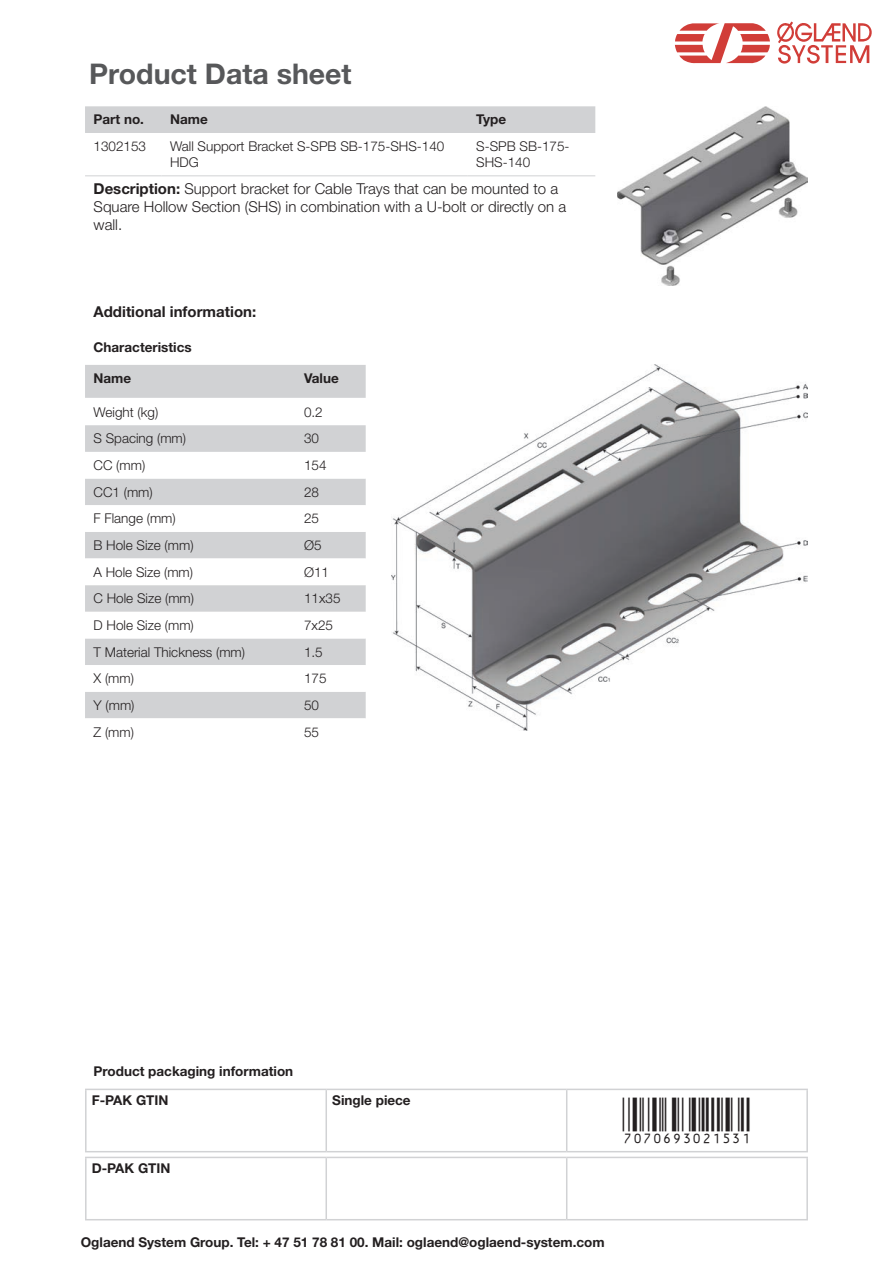
<style>
.page{position:relative;width:893px;height:1263px;background:#fff}
.page>*{position:absolute;margin:0;border:0;box-sizing:border-box;transform-origin:0 0}
.Artikel{font:45px "Viisas EAN Matala";color:#231f20}
.Artikel-2{font:700 28.5px "Helvetica Neue LT Std";color:#57585a}
.Artikel-3{font:300 15px/18px "Helvetica Neue LT Std";color:#231f20}
.Artikel-4{font:700 15px "Helvetica Neue LT Std";color:#231f20}
.Artikel-5{font:300 13.5px/16.2px "Helvetica Neue LT Std";color:#231f20}
.Artikel-6{font:700 13.5px/29.1px "Helvetica Neue LT Std";color:#231f20}
.s1{font-weight:700}
</style>
<div class="page">
<svg style="left:675px;top:23px;width:95px;height:40px"></svg>
<svg style="left:777px;top:21px;width:95px;height:43px"></svg>
<div style="left:85px;top:106px;width:510px;height:27px;background:#d1d2d4"></div>
<hr style="left:85px;top:175px;width:77px;height:1px;background:#d1d2d4">
<hr style="left:162px;top:175px;width:306px;height:1px;background:#d1d2d4">
<hr style="left:468px;top:175px;width:127px;height:1px;background:#d1d2d4">
<img style="left:617px;top:107px;width:191px;height:178px">
<img style="left:391px;top:365px;width:416px;height:365px">
<div style="left:85px;top:365px;width:281px;height:33px;background:#d1d2d4"></div>
<div style="left:85px;top:425px;width:281px;height:27px;background:#d1d2d4"></div>
<svg style="left:85px;top:479px;width:281px;height:239px;fill:#d1d2d4"></svg>
<hr style="left:85px;top:1089px;width:241px;height:1px;background:#d1d2d4">
<hr style="left:85px;top:1090px;width:2px;height:61px;background:#d1d2d4">
<hr style="left:326px;top:1089px;width:241px;height:1px;background:#d1d2d4">
<hr style="left:325px;top:1090px;width:2px;height:61px;background:#d1d2d4">
<hr style="left:567px;top:1089px;width:241px;height:1px;background:#d1d2d4">
<hr style="left:566px;top:1090px;width:1px;height:61px;background:#d1d2d4">
<hr style="left:806px;top:1090px;width:2px;height:61px;background:#d1d2d4">
<hr style="left:85px;top:1151px;width:241px;height:1px;background:#d1d2d4">
<hr style="left:326px;top:1151px;width:241px;height:1px;background:#d1d2d4">
<hr style="left:567px;top:1151px;width:241px;height:1px;background:#d1d2d4">
<hr style="left:85px;top:1157px;width:241px;height:1px;background:#d1d2d4">
<hr style="left:85px;top:1158px;width:2px;height:61px;background:#d1d2d4">
<hr style="left:326px;top:1157px;width:241px;height:1px;background:#d1d2d4">
<hr style="left:325px;top:1158px;width:2px;height:61px;background:#d1d2d4">
<hr style="left:567px;top:1157px;width:241px;height:1px;background:#d1d2d4">
<hr style="left:566px;top:1158px;width:1px;height:61px;background:#d1d2d4">
<hr style="left:806px;top:1158px;width:2px;height:61px;background:#d1d2d4">
<hr style="left:85px;top:1219px;width:241px;height:1px;background:#d1d2d4">
<hr style="left:326px;top:1219px;width:241px;height:1px;background:#d1d2d4">
<hr style="left:567px;top:1219px;width:241px;height:1px;background:#d1d2d4">
<p class="Artikel-2" style="left:89px;top:56px;width:264px">Product Data sheet</p>
<p class="Artikel-6" style="left:94px;top:105px;width:52px">Part no.</p>
<p class="Artikel-6" style="left:170px;top:105px;width:39px">Name</p>
<p class="Artikel-6" style="left:476px;top:105px;width:32px">Type</p>
<p class="Artikel-5" style="left:94px;top:138px;width:54px">1302153</p>
<p class="Artikel-5" style="left:170px;top:138px;width:276px">Wall Support Bracket S-SPB SB-175-SHS-140<br>HDG</p>
<p class="Artikel-5" style="left:476px;top:138px;width:95px">S-SPB SB-175-<br>SHS-140</p>
<p class="Artikel-3" style="left:94px;top:179px;width:474px"><span class="s1">Description:</span> Support bracket for Cable Trays that can be mounted to a<br>Square Hollow Section (SHS) in combination with a U-bolt or directly on a wall.</p>
<p class="Artikel-4" style="left:94px;top:302px;width:164px">Additional information:</p>
<p class="Artikel-6" style="left:94px;top:332px;width:100px">Characteristics</p>
<p class="Artikel-6" style="left:94px;top:363px;width:39px">Name</p>
<p class="Artikel-6" style="left:304px;top:363px;width:36px">Value</p>
<p class="Artikel-5" style="left:94px;top:404px;width:66px">Weight (kg)</p>
<p class="Artikel-5" style="left:304px;top:404px;width:20px">0.2</p>
<p class="Artikel-5" style="left:94px;top:430px;width:94px">S Spacing (mm)</p>
<p class="Artikel-5" style="left:304px;top:430px;width:17px">30</p>
<p class="Artikel-5" style="left:94px;top:457px;width:53px">CC (mm)</p>
<p class="Artikel-5" style="left:304px;top:457px;width:24px">154</p>
<p class="Artikel-5" style="left:94px;top:483px;width:61px">CC1 (mm)</p>
<p class="Artikel-5" style="left:304px;top:483px;width:17px">28</p>
<p class="Artikel-5" style="left:94px;top:510px;width:84px">F Flange (mm)</p>
<p class="Artikel-5" style="left:304px;top:510px;width:17px">25</p>
<p class="Artikel-5" style="left:94px;top:537px;width:102px">B Hole Size (mm)</p>
<p class="Artikel-5" style="left:304px;top:537px;width:19px">Ø5</p>
<p class="Artikel-5" style="left:94px;top:563px;width:101px">A Hole Size (mm)</p>
<p class="Artikel-5" style="left:304px;top:563px;width:27px">Ø11</p>
<p class="Artikel-5" style="left:94px;top:590px;width:102px">C Hole Size (mm)</p>
<p class="Artikel-5" style="left:304px;top:590px;width:38px">11x35</p>
<p class="Artikel-5" style="left:94px;top:617px;width:102px">D Hole Size (mm)</p>
<p class="Artikel-5" style="left:304px;top:617px;width:31px">7x25</p>
<p class="Artikel-5" style="left:94px;top:643px;width:153px">T Material Thickness (mm)</p>
<p class="Artikel-5" style="left:304px;top:643px;width:20px">1.5</p>
<p class="Artikel-5" style="left:94px;top:670px;width:42px">X (mm)</p>
<p class="Artikel-5" style="left:304px;top:670px;width:24px">175</p>
<p class="Artikel-5" style="left:94px;top:697px;width:42px">Y (mm)</p>
<p class="Artikel-5" style="left:304px;top:697px;width:17px">50</p>
<p class="Artikel-5" style="left:94px;top:723px;width:42px">Z (mm)</p>
<p class="Artikel-5" style="left:304px;top:723px;width:17px">55</p>
<p class="Artikel-6" style="left:92px;top:1056px;width:203px">Product packaging information<br>F-PAK GTIN</p>
<p class="Artikel-6" style="left:92px;top:1153px;width:80px">D-PAK GTIN</p>
<p class="Artikel-6" style="left:332px;top:1085px;width:80px">Single piece</p>
<p class="Artikel" style="left:623px;top:1097px;width:130px">7070693021531</p>
<p class="Artikel-6" style="left:81px;top:1227px;width:525px">Oglaend System Group. Tel: + 47 51 78 81 00. Mail: oglaend@oglaend-system.com</p>
</div>
